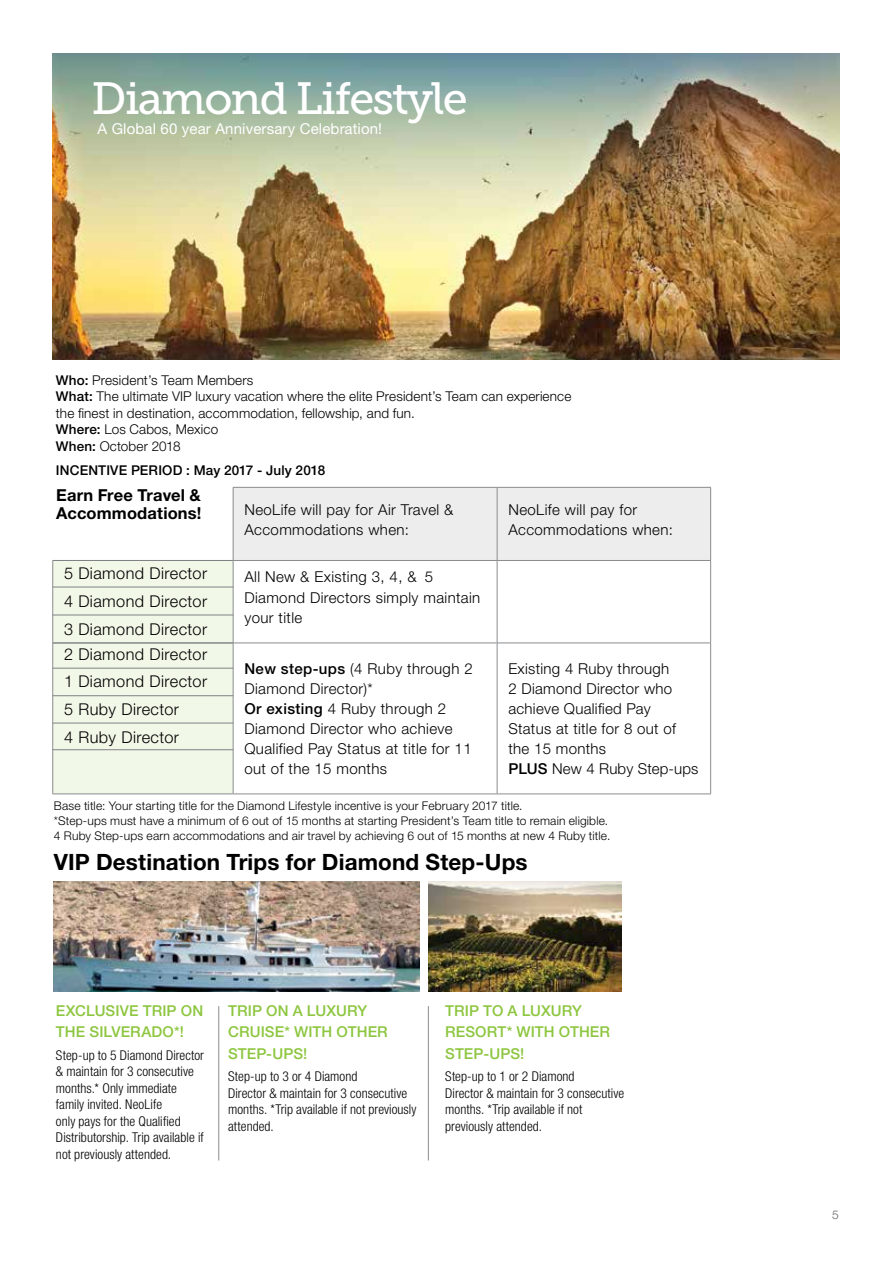
<style>
.page{position:relative;width:893px;height:1263px;background:#fff}
.page>*{position:absolute;margin:0;border:0;box-sizing:border-box;transform-origin:0 0}
.t1{font:45px "Museo Slab 500";letter-spacing:-.04em;color:#fff}
.t2{font:700 22.5px "Helvetica Neue LTW1 G";letter-spacing:.005em;color:#000}
.t3{font:700 16.5px/18px "Helvetica Neue LTW1 G";letter-spacing:.01em;color:#000}
.t4{font:300 16.35px/27.6px "Helvetica Neue LTW1 G";letter-spacing:.025em;color:#000;text-align:justify}
.t5{font:300 15px/20.1px "Helvetica Neue LTW1 G";letter-spacing:.025em;color:#000}
.t6{font:500 15px/21.3px "Helvetica Neue LTW1 G";letter-spacing:.005em;color:#8dc63f}
.t7{font:15px "Helvetica Neue LTW1 G";letter-spacing:.01em;color:#fff}
.t8{font:300 condensed 13.5px/16.5px "Helvetica Neue LTW1 G";letter-spacing:.005em;color:#000}
.t9{font:300 13.5px/16.5px "Helvetica Neue LTW1 G";letter-spacing:.01em;color:#000}
.t10{font:500 13.5px "Helvetica Neue LTW1 G";letter-spacing:.01em;color:#000}
.t11{font:300 12px/15px "Helvetica Neue LTW1 G";letter-spacing:.015em;color:#000}
.t12{font:300 12px "Helvetica Neue LTW1 G";color:#636466}
.s1{font-weight:500}
</style>
<div class="page">
<img style="left:52px;top:54px;width:787px;height:305px">
<hr style="left:428px;top:1006px;width:1px;height:154px;background:#8a8c8e">
<hr style="left:218px;top:1006px;width:1px;height:154px;background:#8a8c8e">
<img style="left:428px;top:881px;width:194px;height:111px">
<img style="left:54px;top:881px;width:365px;height:111px">
<svg style="left:53px;top:487px;width:657px;height:306px;background:#f0f3ec"></svg>
<svg style="left:234px;top:561px;width:476px;height:232px"></svg>
<hr style="left:497px;top:561px;width:1px;height:82px;background:#8a8c8e">
<hr style="left:710px;top:561px;width:1px;height:82px;background:#8a8c8e">
<hr style="left:233px;top:643px;width:264px;height:1px;background:#8a8c8e">
<hr style="left:497px;top:643px;width:214px;height:1px;background:#8a8c8e">
<hr style="left:710px;top:643px;width:1px;height:150px;background:#8a8c8e">
<hr style="left:233px;top:793px;width:264px;height:1px;background:#8a8c8e">
<hr style="left:497px;top:793px;width:214px;height:1px;background:#8a8c8e">
<hr style="left:497px;top:643px;width:1px;height:150px;background:#8a8c8e">
<hr style="left:52px;top:560px;width:181px;height:1px;background:#8a8c8e">
<hr style="left:52px;top:561px;width:1px;height:82px;background:#8a8c8e">
<hr style="left:233px;top:561px;width:1px;height:82px;background:#8a8c8e">
<hr style="left:52px;top:643px;width:1px;height:150px;background:#8a8c8e">
<hr style="left:233px;top:643px;width:1px;height:150px;background:#8a8c8e">
<hr style="left:52px;top:793px;width:181px;height:1px;background:#8a8c8e">
<hr style="left:233px;top:487px;width:264px;height:1px;background:#8a8c8e">
<hr style="left:233px;top:488px;width:1px;height:72px;background:#8a8c8e">
<hr style="left:233px;top:560px;width:264px;height:1px;background:#8a8c8e">
<hr style="left:497px;top:487px;width:214px;height:1px;background:#8a8c8e">
<hr style="left:497px;top:488px;width:1px;height:72px;background:#8a8c8e">
<hr style="left:710px;top:488px;width:1px;height:72px;background:#8a8c8e">
<hr style="left:497px;top:560px;width:214px;height:1px;background:#8a8c8e">
<hr style="left:53px;top:560px;width:180px;height:1px;background:#808285">
<hr style="left:52px;top:749px;width:181px;height:1px;background:#808285">
<hr style="left:52px;top:615px;width:181px;height:1px;background:#808285">
<hr style="left:52px;top:643px;width:181px;height:1px;background:#808285">
<hr style="left:52px;top:695px;width:181px;height:1px;background:#808285">
<hr style="left:52px;top:587px;width:181px;height:1px;background:#808285">
<hr style="left:52px;top:668px;width:181px;height:1px;background:#808285">
<hr style="left:52px;top:723px;width:181px;height:1px;background:#808285">
<h1 class="t1" style="left:92px;top:74px;width:378px">Diamond Lifestyle</h1>
<p class="t7" style="left:98px;top:119px;width:286px">A Global 60 year Anniversary Celebration!</p>
<p class="t9" style="left:56px;top:371px;width:517px"><span class="s1">Who:</span> President’s Team Members<br><span class="s1">What:</span> The ultimate VIP luxury vacation where the elite President’s Team can experience the finest in destination, accommodation, fellowship, and fun.<br><span class="s1">Where:</span> Los Cabos, Mexico<br><span class="s1">When:</span> October 2018</p>
<p class="t10" style="left:56px;top:462px;width:271px">INCENTIVE PERIOD : May 2017 - July 2018</p>
<p class="t3" style="left:56px;top:486px;width:147px">Earn Free Travel &amp;<br>Accommodations!</p>
<p class="t5" style="left:244px;top:499px;width:211px">NeoLife will pay for Air Travel &amp;<br>Accommodations when:</p>
<p class="t5" style="left:508px;top:499px;width:166px">NeoLife will pay for<br>Accommodations when:</p>
<p class="t4" style="left:64px;top:560px;width:145px">5 Diamond Director 4 Diamond Director 3 Diamond Director</p>
<p class="t5" style="left:244px;top:567px;width:237px">All New &amp; Existing 3, 4, &amp; 5<br>Diamond Directors simply maintain your title</p>
<p class="t4" style="left:64px;top:640px;width:145px;text-align:left">2 Diamond Director<br>1 Diamond Director<br>5 Ruby Director<br>4 Ruby Director</p>
<p class="t5" style="left:244px;top:658px;width:230px"><span class="s1">New step-ups</span> (4 Ruby through 2<br>Diamond Director)*<br><span class="s1">Or existing</span> 4 Ruby through 2<br>Diamond Director who achieve<br>Qualified Pay Status at title for 11 out of the 15 months</p>
<p class="t5" style="left:508px;top:658px;width:192px">Existing 4 Ruby through<br>2 Diamond Director who achieve Qualified Pay<br>Status at title for 8 out of the 15 months<br><span class="s1">PLUS</span> New 4 Ruby Step-ups</p>
<p class="t11" style="left:54px;top:798px;width:558px">Base title: Your starting title for the Diamond Lifestyle incentive is your February 2017 title.<br>*Step-ups must have a minimum of 6 out of 15 months at starting President’s Team title to remain eligible.<br>4 Ruby Step-ups earn accommodations and air travel by achieving 6 out of 15 months at new 4 Ruby title.</p>
<h2 class="t2" style="left:54px;top:848px;width:475px">VIP Destination Trips for Diamond Step-Ups</h2>
<p class="t6" style="left:56px;top:1000px;width:149px">EXCLUSIVE TRIP ON<br>THE SILVERADO*!</p>
<p class="t8" style="left:56px;top:1047px;width:150px">Step-up to 5 Diamond Director &amp; maintain for 3 consecutive months.* Only immediate family invited. NeoLife<br>only pays for the Qualified<br>Distributorship. Trip available if not previously attended.</p>
<p class="t6" style="left:228px;top:1000px;width:161px">TRIP ON A LUXURY<br>CRUISE* WITH OTHER<br>STEP-UPS!</p>
<p class="t8" style="left:228px;top:1068px;width:190px">Step-up to 3 or 4 Diamond<br>Director &amp; maintain for 3 consecutive months. *Trip available if not previously attended.</p>
<p class="t6" style="left:445px;top:1000px;width:166px">TRIP TO A LUXURY<br>RESORT* WITH OTHER<br>STEP-UPS!</p>
<p class="t8" style="left:445px;top:1068px;width:181px">Step-up to 1 or 2 Diamond<br>Director &amp; maintain for 3 consecutive months. *Trip available if not previously attended.</p>
<p class="t12" style="left:832px;top:1208px;width:8px">5</p>
</div>
